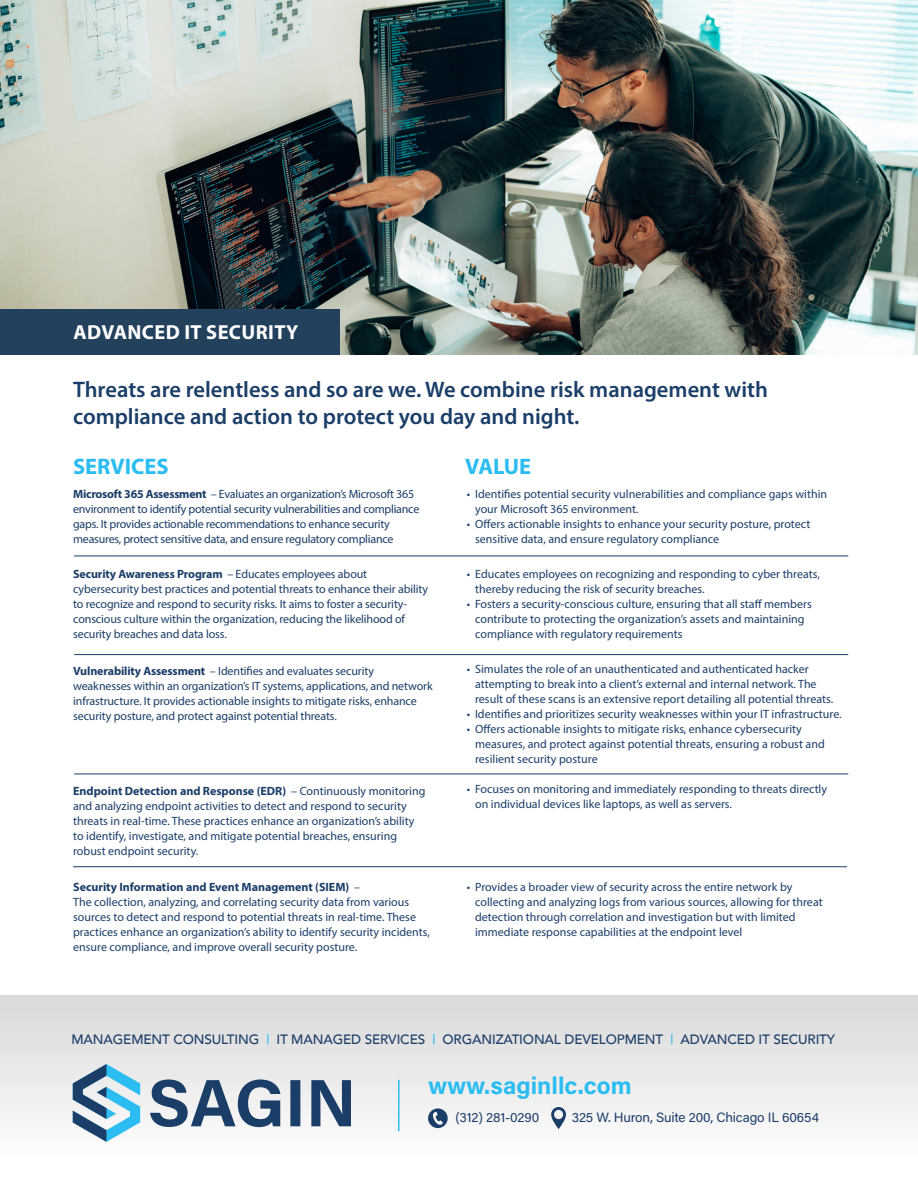
<style>
.page{position:relative;width:918px;height:1188px;background:#fff}
.page>*{position:absolute;margin:0;border:0;box-sizing:border-box;transform-origin:0 0}
.t1{font:700 24px "Acumin Pro";color:#2bbdf2}
.t2{font:600 22.5px/27px "Myriad Pro";color:#1b3e68}
.t3{font:700 22.5px "Myriad Pro";color:#2bbdf2}
.t4{font:700 20.4px "Myriad Pro";letter-spacing:.02em;color:#fff}
.t5{font:500 13.5px "Avenir";letter-spacing:-.01em;color:#1b3e68}
.t6{font:13.5px "Acumin Pro";letter-spacing:-.01em;color:#1b3e68}
.t7{font:12px/15px "Myriad Pro";color:#1b3e68}
.t8{font:12px/15px "Myriad Pro";letter-spacing:-.02em;color:#1b3e68}
.s1{font-weight:700}
.s2{color:#2bbdf2}
</style>
<div class="page">
<img style="left:0;top:0;width:918px;height:354px">
<div style="left:0;top:996px;width:918px;height:164px;background:linear-gradient(to bottom,#d9d8d9,#fefefe)"></div>
<svg style="left:150px;top:1079px;width:201px;height:48px"></svg>
<svg style="left:73px;top:1064px;width:67px;height:78px"></svg>
<svg style="left:428px;top:1108px;width:20px;height:20px"></svg>
<svg style="left:551px;top:1107px;width:15px;height:22px"></svg>
<hr style="left:398px;top:1080px;width:2px;height:51px;background:#2bbdf2">
<div style="left:0;top:309px;width:340px;height:46px;background:#23415d"></div>
<hr style="left:74px;top:556px;width:774px;height:1px;background:#1b3e68">
<hr style="left:74px;top:654px;width:774px;height:1px;background:#1b3e68">
<hr style="left:74px;top:774px;width:774px;height:1px;background:#1b3e68">
<hr style="left:73px;top:866px;width:774px;height:1px;background:#1b3e68">
<h3 class="t4" style="left:73px;top:319px;width:227px">ADVANCED IT SECURITY</h3>
<h2 class="t2" style="left:73px;top:376px;width:696px">Threats are relentless and so are we. We combine risk management with compliance and action to protect you day and night.</h2>
<h2 class="t3" style="left:73px;top:451px;width:97px">SERVICES</h2>
<h2 class="t3" style="left:465px;top:451px;width:68px">VALUE</h2>
<p class="t8" style="left:73px;top:486px;width:348px"><span class="s1">Microsoft 365 Assessment</span> – Evaluates an organization’s Microsoft 365 environment to identify potential security vulnerabilities and compliance gaps. It provides actionable recommendations to enhance security measures, protect sensitive data, and ensure regulatory compliance</p>
<p class="t7" style="left:73px;top:566px;width:356px"><span class="s1">Security Awareness Program</span> – Educates employees about cybersecurity best practices and potential threats to enhance their ability to recognize and respond to security risks. It aims to foster a security&shy;conscious culture within the organization, reducing the likelihood of security breaches and data loss.</p>
<p class="t7" style="left:73px;top:663px;width:361px"><span class="s1">Vulnerability Assessment</span> – Identifies and evaluates security weaknesses within an organization’s IT systems, applications, and network infrastructure. It provides actionable insights to mitigate risks, enhance security posture, and protect against potential threats.</p>
<p class="t7" style="left:475px;top:486px;width:353px;text-indent:-8px">• Identifies potential security vulnerabilities and compliance gaps within your Microsoft 365 environment.</p>
<p class="t7" style="left:475px;top:516px;width:337px;text-indent:-8px">• Offers actionable insights to enhance your security posture, protect sensitive data, and ensure regulatory compliance</p>
<p class="t7" style="left:475px;top:566px;width:346px;text-indent:-8px">• Educates employees on recognizing and responding to cyber threats, thereby reducing the risk of security breaches.</p>
<p class="t7" style="left:475px;top:596px;width:338px;text-indent:-8px">• Fosters a security-conscious culture, ensuring that all staff members contribute to protecting the organization’s assets and maintaining compliance with regulatory requirements</p>
<p class="t7" style="left:475px;top:662px;width:360px;text-indent:-8px">• Simulates the role of an unauthenticated and authenticated hacker attempting to break into a client’s external and internal network. The result of these scans is an extensive report detailing all potential threats.</p>
<p class="t7" style="left:467px;top:707px;width:377px">• Identifies and prioritizes security weaknesses within your IT infrastructure.</p>
<p class="t7" style="left:475px;top:722px;width:351px;text-indent:-8px">• Offers actionable insights to mitigate risks, enhance cybersecurity measures, and protect against potential threats, ensuring a robust and resilient security posture</p>
<p class="t7" style="left:475px;top:781px;width:353px;text-indent:-8px">• Focuses on monitoring and immediately responding to threats directly on individual devices like laptops, as well as servers.</p>
<p class="t7" style="left:73px;top:784px;width:354px"><span class="s1">Endpoint Detection and Response (EDR)</span> – Continuously monitoring and analyzing endpoint activities to detect and respond to security threats in real-time. These practices enhance an organization’s ability to identify, investigate, and mitigate potential breaches, ensuring robust endpoint security.</p>
<p class="t7" style="left:73px;top:879px;width:358px"><span class="s1">Security Information and Event Management (SIEM)</span> –<br>The collection, analyzing, and correlating security data from various sources to detect and respond to potential threats in real-time. These practices enhance an organization’s ability to identify security incidents, ensure compliance, and improve overall security posture.</p>
<p class="t7" style="left:475px;top:879px;width:349px;text-indent:-8px">• Provides a broader view of security across the entire network by collecting and analyzing logs from various sources, allowing for threat detection through correlation and investigation but with limited immediate response capabilities at the endpoint level</p>
<p class="t5" style="left:71px;top:1027px;width:765px">MANAGEMENT CONSULTING <span class="s2">|</span> IT MANAGED SERVICES <span class="s2">|</span> ORGANIZATIONAL DEVELOPMENT <span class="s2">|</span> ADVANCED IT SECURITY</p>
<h1 class="t1" style="left:428px;top:1069px;width:205px">www.saginllc.com</h1>
<p class="t6" style="left:455px;top:1107px;width:85px">(312) 281-0290</p>
<p class="t6" style="left:572px;top:1107px;width:249px">325 W. Huron, Suite 200, Chicago IL 60654</p>
</div>
